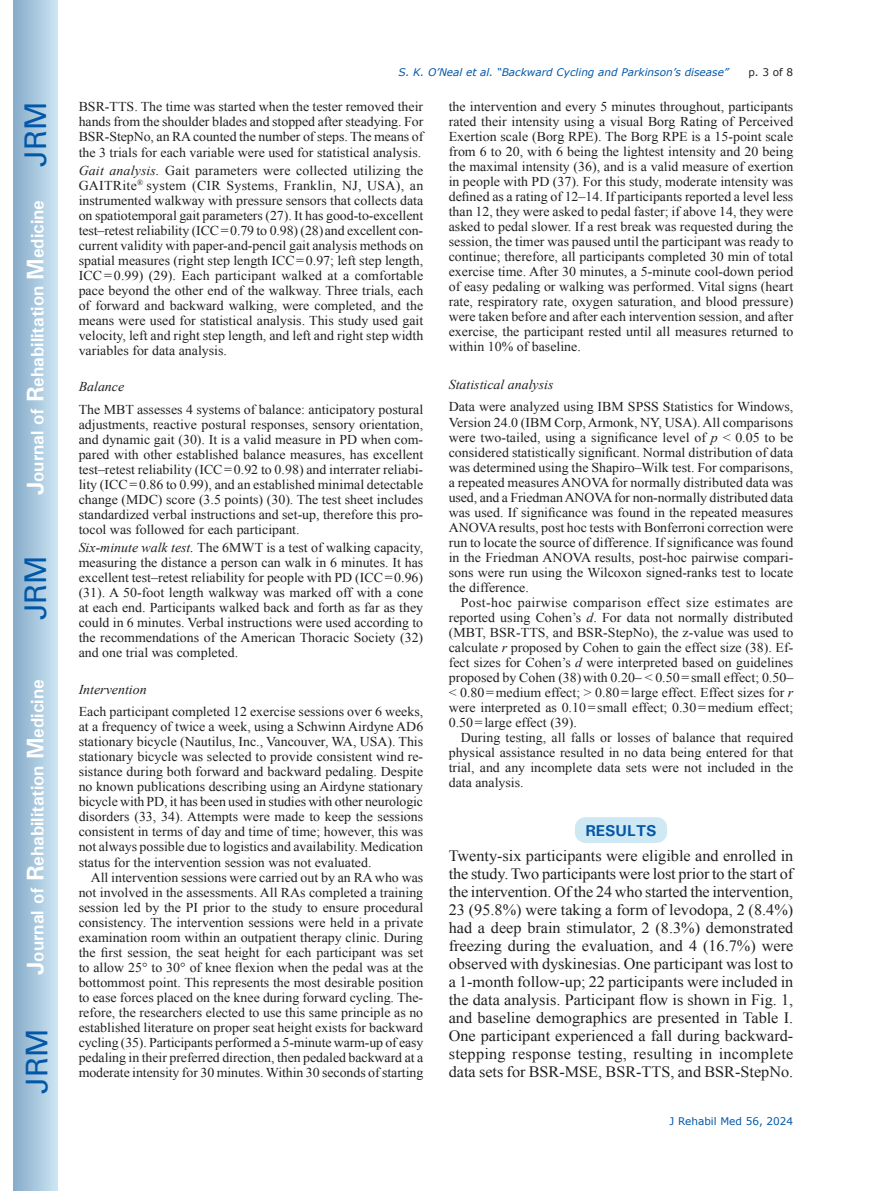
<style>
.page{position:relative;width:872px;height:1191px;background:#fff}
.page>*{position:absolute;margin:0;border:0;box-sizing:border-box;transform-origin:0 0}
.t1{font:30px "Univers";color:#0157a8}
.t2{font:700 18px "Univers";color:#fff}
.t3{font:15.75px/18px "Times New Roman";color:#231f20;text-align:justify}
.t4{font:700 15.75px "Univers";color:#0157a8}
.t5{font:13.5px/15px "Times New Roman";color:#231f20;text-align:justify}
.t6{font:italic 13.5px "Times New Roman";color:#231f20}
.t7{font:italic 10.5px "Verdana";color:#0157a8}
.t8{font:10.5px "Verdana";color:#0157a8}
.t9{font:10.5px "Verdana";color:#231f20}
.s1{font-size:24px}
.s2{font-style:italic}
</style>
<div class="page">
<div style="left:14px;top:0;width:43px;height:1191px;background:linear-gradient(to right,#88acca,#cbe5f2)"></div>
<div style="left:575px;top:817px;width:92px;height:26px;background:#cee8f4;border-radius:10px"></div>
<h1 class="t1" style="left:18px;top:167px;width:67px;rotate:-90deg">JRM</h1>
<h2 class="t2" style="left:26px;top:495px;width:297px;rotate:-90deg"><span class="s1">J</span>ournal of <span class="s1">R</span>ehabilitation <span class="s1">M</span>edicine</h2>
<h1 class="t1" style="left:18px;top:620px;width:67px;rotate:-90deg">JRM</h1>
<h2 class="t2" style="left:26px;top:974px;width:297px;rotate:-90deg"><span class="s1">J</span>ournal of <span class="s1">R</span>ehabilitation <span class="s1">M</span>edicine</h2>
<h1 class="t1" style="left:19px;top:1093px;width:67px;rotate:-90deg">JRM</h1>
<p class="t7" style="left:398px;top:65px;width:332px">S. K. O’Neal et al. “Backward Cycling and Parkinson’s disease”</p>
<p class="t9" style="left:748px;top:65px;width:46px">p. 3 of 8</p>
<p class="t5" style="left:79px;top:99px;width:346px">BSR-TTS. The time was started when the tester removed their hands from the shoulder blades and stopped after steadying. For BSR-StepNo, an RA counted the number of steps. The means of the 3 trials for each variable were used for statistical analysis.</p>
<p class="t5" style="left:79px;top:162px;width:346px"><span class="s2">Gait analysis.</span> Gait parameters were collected utilizing the GAITRite<sup>®</sup> system (CIR Systems, Franklin, NJ, USA), an instrumented walkway with pressure sensors that collects data on spatiotemporal gait parameters (27). It has good-to-excellent test–retest reliability (ICC=0.79 to 0.98) (28)and excellent con&shy;current validity with paper-and-pencil gait analysis methods on spatial measures (right step length ICC=0.97; left step length, ICC= 0.99) (29). Each participant walked at a comfortable pace beyond the other end of the walkway. Three trials, each of forward and backward walking, were completed, and the means were used for statistical analysis. This study used gait velocity, left and right step length, and left and right step width variables for data analysis.</p>
<p class="t6" style="left:79px;top:377px;width:47px">Balance</p>
<p class="t5" style="left:79px;top:401px;width:346px">The MBT assesses 4 systems of balance: anticipatory postural adjustments, reactive postural responses, sensory orientation, and dynamic gait (30). It is a valid measure in PD when com&shy;pared with other established balance measures, has excellent test–retest reliability (ICC=0.92 to 0.98) and interrater reliabi&shy;lity (ICC=0.86 to 0.99), and an established minimal detectable change (MDC) score (3.5 points) (30). The test sheet includes standardized verbal instructions and set-up, therefore this pro&shy;tocol was followed for each participant.</p>
<p class="t5" style="left:79px;top:540px;width:346px"><span class="s2">Six-minute walk test.</span> The 6MWT is a test of walking capacity, measuring the distance a person can walk in 6 minutes. It has excellent test–retest reliability for people with PD (ICC=0.96) (31). A 50-foot length walkway was marked off with a cone at each end. Participants walked back and forth as far as they could in 6 minutes. Verbal instructions were used according to the recommendations of the American Thoracic Society (32) and one trial was completed.</p>
<p class="t6" style="left:79px;top:679px;width:69px">Intervention</p>
<p class="t5" style="left:79px;top:704px;width:346px">Each participant completed 12 exercise sessions over 6 weeks, at a frequency of twice a week, using a Schwinn Airdyne AD6 stationary bicycle (Nautilus, Inc., Vancouver, WA, USA). This stationary bicycle was selected to provide consistent wind re&shy;sistance during both forward and backward pedaling. Despite no known publications describing using an Airdyne stationary bicycle with PD, it has been used in studies with other neurologic disorders (33, 34). Attempts were made to keep the sessions consistent in terms of day and time of time; however, this was not always possible due to logistics and availability. Medication status for the intervention session was not evaluated.</p>
<p class="t5" style="left:79px;top:869px;width:346px;text-indent:12px">All intervention sessions were carried out by an RA who was not involved in the assessments. All RAs completed a training session led by the PI prior to the study to ensure procedural consistency. The intervention sessions were held in a private examination room within an outpatient therapy clinic. During the first session, the seat height for each participant was set to allow 25° to 30° of knee flexion when the pedal was at the bottommost point. This represents the most desirable position to ease forces placed on the knee during forward cycling. The&shy;refore, the researchers elected to use this same principle as no established literature on proper seat height exists for backward cycling (35). Participants performed a 5-minute warm-up of easy pedaling in their preferred direction, then pedaled backward at a moderate intensity for 30 minutes. Within 30 seconds of starting</p>
<p class="t5" style="left:449px;top:99px;width:346px">the intervention and every 5 minutes throughout, participants rated their intensity using a visual Borg Rating of Perceived Exertion scale (Borg RPE). The Borg RPE is a 15-point scale from 6 to 20, with 6 being the lightest intensity and 20 being the maximal intensity (36), and is a valid measure of exertion in people with PD (37). For this study, moderate intensity was defined as a rating of 12–14. If participants reported a level less than 12, they were asked to pedal faster; if above 14, they were asked to pedal slower. If a rest break was requested during the session, the timer was paused until the participant was ready to continue; therefore, all participants completed 30 min of total exercise time. After 30 minutes, a 5-minute cool-down period of easy pedaling or walking was performed. Vital signs (heart rate, respiratory rate, oxygen saturation, and blood pressure) were taken before and after each intervention session, and after exercise, the participant rested until all measures returned to within 10% of baseline.</p>
<p class="t6" style="left:449px;top:375px;width:106px">Statistical analysis</p>
<p class="t5" style="left:449px;top:399px;width:346px">Data were analyzed using IBM SPSS Statistics for Windows, Version 24.0 (IBM Corp, Armonk, NY, USA). All comparisons were two-tailed, using a significance level of <span class="s2">p</span> &lt; 0.05 to be considered statistically significant. Normal distribution of data was determined using the Shapiro–Wilk test. For comparisons, a repeated measures ANOVA for normally distributed data was used, and a Friedman ANOVA for non-normally distributed data was used. If significance was found in the repeated measures ANOVA results, post hoc tests with Bonferroni correction were run to locate the source of difference. If significance was found in the Friedman ANOVA results, post-hoc pairwise compari&shy;sons were run using the Wilcoxon signed-ranks test to locate the difference.</p>
<p class="t5" style="left:449px;top:594px;width:346px;text-indent:12px">Post-hoc pairwise comparison effect size estimates are reported using Cohen’s <span class="s2">d</span>. For data not normally distributed (MBT, BSR-TTS, and BSR-StepNo), the z-value was used to calculate <span class="s2">r</span> proposed by Cohen to gain the effect size (38). Ef&shy;fect sizes for Cohen’s <span class="s2">d</span> were interpreted based on guidelines proposed by Cohen (38)with 0.20– &lt; 0.50=small effect; 0.50– &lt; 0.80=medium effect; &gt; 0.80=large effect. Effect sizes for <span class="s2">r </span>were interpreted as 0.10=small effect; 0.30=medium effect; 0.50=large effect (39).</p>
<p class="t5" style="left:449px;top:729px;width:346px;text-indent:12px">During testing, all falls or losses of balance that required physical assistance resulted in no data being entered for that trial, and any incomplete data sets were not included in the data analysis.</p>
<p class="t4" style="left:585px;top:820px;width:73px">RESULTS</p>
<p class="t3" style="left:449px;top:846px;width:346px">Twenty-six participants were eligible and enrolled in the study. Two participants were lost prior to the start of the intervention. Of the 24 who started the intervention, 23 (95.8%) were taking a form of levodopa, 2 (8.4%) had a deep brain stimulator, 2 (8.3%) demonstrated freezing during the evaluation, and 4 (16.7%) were observed with dyskinesias. One participant was lost to a 1-month follow-up; 22 participants were included in the data analysis. Participant flow is shown in Fig. 1, and baseline demographics are presented in Table I.<br>One participant experienced a fall during backward&shy;stepping response testing, resulting in incomplete data sets for BSR-MSE, BSR-TTS, and BSR-StepNo.</p>
<p class="t8" style="left:669px;top:1114px;width:125px">J Rehabil Med 56, 2024</p>
</div>
